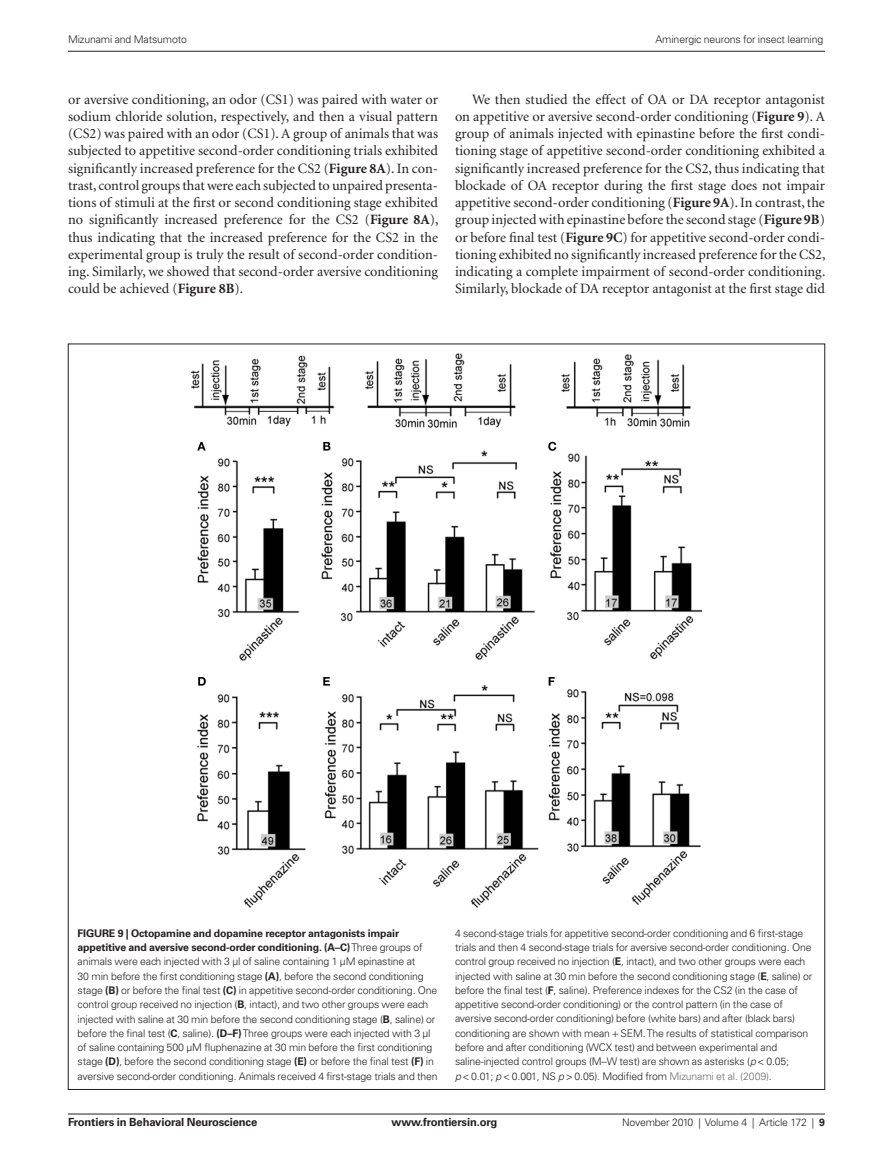
<style>
.page{position:relative;width:893px;height:1170px;background:#fff}
.page>*{position:absolute;margin:0;border:0;box-sizing:border-box;transform-origin:0 0}
.ART_tx{font:14.25px/17.2px "Minion";color:#231f20;text-align:justify}
.t1{font:700 11.25px "Univers";letter-spacing:-.015em;color:#231f20}
.FIGURE_tx{font:300 10.5px/14.2px "Univers";letter-spacing:-.015em;color:#231f20}
.s1{font-weight:700}
.s2{font-style:italic}
.s3{color:#6c6d70}
</style>
<div class="page">
<hr style="left:68px;top:1113px;width:757px;height:1px;background:#231f20">
<hr style="left:68px;top:51px;width:757px;height:1px;background:#231f20">
<img style="left:191px;top:353px;width:511px;height:554px">
<p class="FIGURE_tx" style="left:68px;top:32px;width:120px">Mizunami and Matsumoto</p>
<p class="FIGURE_tx" style="left:655px;top:32px;width:169px">Aminergic neurons for insect learning</p>
<p class="ART_tx" style="left:68px;top:91px;width:372px">or aversive conditioning, an odor (CS1) was paired with water or sodium chloride solution, respectively, and then a visual pattern (CS2) was paired with an odor (CS1). A group of animals that was subjected to appetitive second-order conditioning trials exhibited significantly increased preference for the CS2 (<span class="s1">Figure 8A</span>). In con&shy;trast, control groups that were each subjected to unpaired presenta&shy;tions of stimuli at the first or second conditioning stage exhibited no significantly increased preference for the CS2 (<span class="s1">Figure 8A</span>), thus indicating that the increased preference for the CS2 in the experimental group is truly the result of second-order condition&shy;ing. Similarly, we showed that second-order aversive conditioning could be achieved (<span class="s1">Figure 8B</span>).</p>
<p class="ART_tx" style="left:455px;top:91px;width:372px;text-indent:17px">We then studied the effect of OA or DA receptor antagonist on appetitive or aversive second-order conditioning (<span class="s1">Figure 9</span>). A group of animals injected with epinastine before the first condi&shy;tioning stage of appetitive second-order conditioning exhibited a significantly increased preference for the CS2, thus indicating that blockade of OA receptor during the first stage does not impair appetitive second-order conditioning (<span class="s1">Figure 9A</span>). In contrast, the group injected with epinastine before the second stage (<span class="s1">Figure 9B</span>) or before final test (<span class="s1">Figure 9C</span>) for appetitive second-order condi&shy;tioning exhibited no significantly increased preference for the CS2, indicating a complete impairment of second-order conditioning.<br>Similarly, blockade of DA receptor antagonist at the first stage did</p>
<p class="FIGURE_tx" style="left:78px;top:926px;width:362px"><span class="s1">Figure 9 | Octopamine and dopamine receptor antagonists impair appetitive and aversive second-order conditioning. (A–C)</span> Three groups of animals were each injected with 3 μl of saline containing 1 μM epinastine at<br>30 min before the first conditioning stage <span class="s1">(A)</span>, before the second conditioning stage <span class="s1">(B)</span> or before the final test <span class="s1">(C)</span> in appetitive second-order conditioning. One control group received no injection (<span class="s1">B</span>, intact), and two other groups were each injected with saline at 30 min before the second conditioning stage (<span class="s1">B</span>, saline) or before the final test (<span class="s1">C</span>, saline). <span class="s1">(D–F)</span> Three groups were each injected with 3 μl of saline containing 500 μM fluphenazine at 30 min before the first conditioning stage <span class="s1">(D)</span>, before the second conditioning stage <span class="s1">(E)</span> or before the final test <span class="s1">(F)</span> in aversive second-order conditioning. Animals received 4 first-stage trials and then</p>
<p class="FIGURE_tx" style="left:455px;top:926px;width:359px">4 second-stage trials for appetitive second-order conditioning and 6 first-stage trials and then 4 second-stage trials for aversive second-order conditioning. One control group received no injection (<span class="s1">E</span>, intact), and two other groups were each injected with saline at 30 min before the second conditioning stage (<span class="s1">E</span>, saline) or before the final test (<span class="s1">F</span>, saline). Preference indexes for the CS2 (in the case of appetitive second-order conditioning) or the control pattern (in the case of aversive second-order conditioning) before (white bars) and after (black bars) conditioning are shown with mean SEM. The results of statistical comparison before and after conditioning (WCX test) and between experimental and saline-injected control groups (M–W test) are shown as asterisks (<span class="s2">p</span> 0.05;<br><span class="s2">p</span> 0.01; <span class="s2">p</span> 0.001, NS <span class="s2">p</span> 0.05). Modified from <span class="s3">Mizunami et al. (2009)</span>.</p>
<p class="t1" style="left:68px;top:1115px;width:191px">Frontiers in Behavioral Neuroscience</p>
<p class="t1" style="left:392px;top:1115px;width:107px">www.frontiersin.org</p>
<p class="FIGURE_tx" style="left:622px;top:1115px;width:204px">November 2010 | Volume 4 | Article 172 | <span class="s1">9</span></p>
</div>
